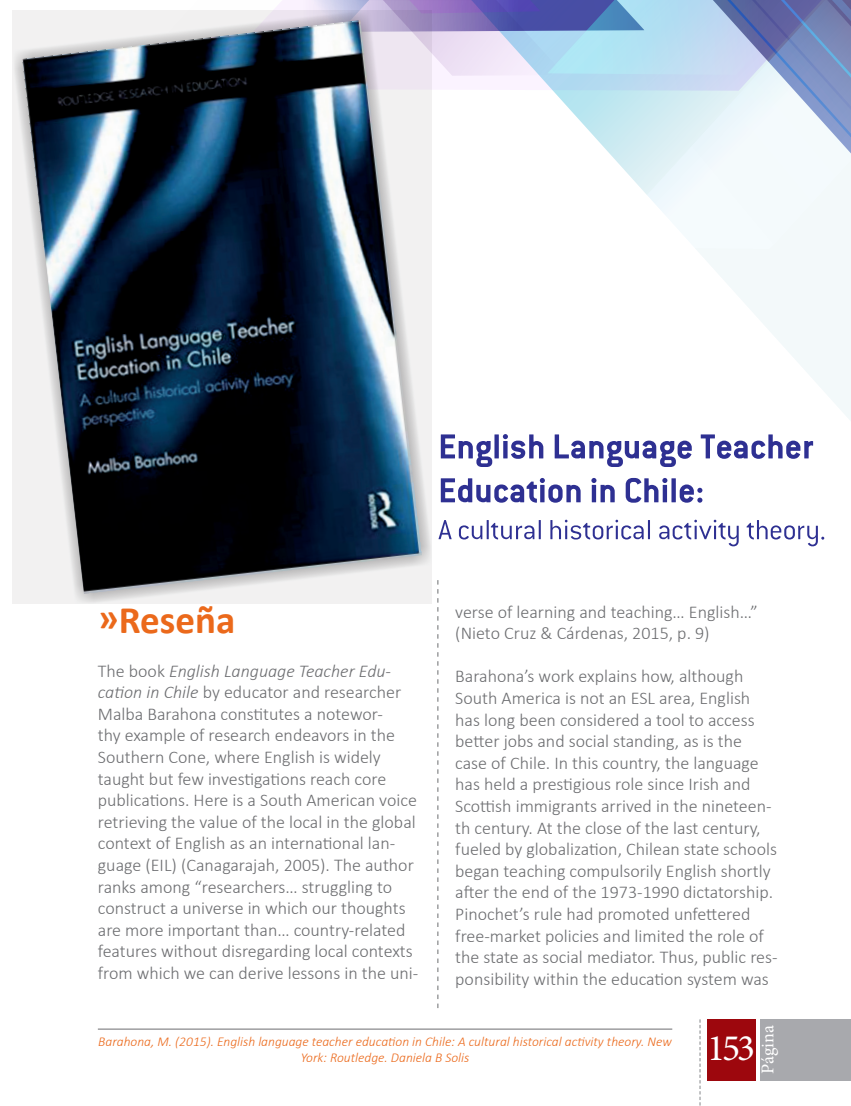
<style>
.page{position:relative;width:851px;height:1106px;background:#fff}
.page>*{position:absolute;margin:0;border:0;box-sizing:border-box;transform-origin:0 0}
.Titulo_26pt{font:700 39px "Calibri";color:#eb691b}
.t1{font:37.5px "Minion Pro";color:#fff}
.Titulo_26pt-2{font:300 18px/21.6px "Calibri";color:#6c6d70}
.t2{font:18px "Minion Pro";letter-spacing:-.005em;color:#fff}
.Marcador_-_Pie{font:italic 300 13.5px/16.2px "Calibri";color:#eb691b;text-align:center}
.s1{font-style:italic}
</style>
<div class="page">
<svg style="left:565px;top:249px;width:285px;height:298px"></svg>
<svg style="left:274px;top:0;width:325px;height:142px"></svg>
<svg style="left:599px;top:0;width:251px;height:249px"></svg>
<div style="left:760px;top:1019px;width:90px;height:61px;background:#a8a9ad"></div>
<div style="left:707px;top:1019px;width:48px;height:61px;background:#9d070d"></div>
<svg style="left:699px;top:1019px;width:1px;height:87px"></svg>
<hr style="left:98px;top:1028px;width:574px;height:1px;background:#6c6d70">
<svg style="left:437px;top:580px;width:1px;height:428px"></svg>
<div style="left:12px;top:10px;width:420px;height:594px;background:#231f20;opacity:.49"></div>
<img style="left:22px;top:20px;width:400px;height:574px">
<svg style="left:440px;top:434px;width:52px;height:33px"></svg>
<svg style="left:494px;top:434px;width:4px;height:24px"></svg>
<svg style="left:503px;top:434px;width:40px;height:25px"></svg>
<svg style="left:554px;top:434px;width:137px;height:33px"></svg>
<svg style="left:700px;top:434px;width:113px;height:25px"></svg>
<svg style="left:440px;top:478px;width:140px;height:24px"></svg>
<svg style="left:591px;top:478px;width:23px;height:24px"></svg>
<svg style="left:625px;top:478px;width:42px;height:24px"></svg>
<svg style="left:671px;top:478px;width:4px;height:24px"></svg>
<svg style="left:679px;top:484px;width:23px;height:18px"></svg>
<svg style="left:438px;top:520px;width:13px;height:19px"></svg>
<svg style="left:459px;top:520px;width:81px;height:19px"></svg>
<svg style="left:550px;top:519px;width:93px;height:20px"></svg>
<hr style="left:647px;top:520px;width:3px;height:19px;background:#2e3092">
<svg style="left:659px;top:519px;width:79px;height:27px"></svg>
<svg style="left:746px;top:520px;width:78px;height:26px"></svg>
<p class="Titulo_26pt" style="left:98px;top:595px;width:139px">»Reseña</p>
<p class="Titulo_26pt-2" style="left:98px;top:659px;width:322px">The book <span class="s1">English Language Teacher Edu&shy;cation in Chile</span> by educator and researcher Malba Barahona constitutes a notewor-<br>thy example of research endeavors in the Southern Cone, where English is widely taught but few investigations reach core publications. Here is a South American voice retrieving the value of the local in the global context of English as an international lan&shy;guage (EIL) (Canagarajah, 2005). The author ranks among “researchers… struggling to construct a universe in which our thoughts are more important than… country-related features without disregarding local contexts from which we can derive lessons in the uni-</p>
<p class="Titulo_26pt-2" style="left:455px;top:600px;width:304px">verse of learning and teaching… English…” (Nieto Cruz &amp; Cárdenas, 2015, p. 9)</p>
<p class="Titulo_26pt-2" style="left:455px;top:665px;width:324px">Barahona’s work explains how, although South America is not an ESL area, English has long been considered a tool to access better jobs and social standing, as is the case of Chile. In this country, the language has held a prestigious role since Irish and Scottish immigrants arrived in the nineteen&shy;th century. At the close of the last century, fueled by globalization, Chilean state schools began teaching compulsorily English shortly after the end of the 1973-1990 dictatorship.<br>Pinochet’s rule had promoted unfettered free-market policies and limited the role of the state as social mediator. Thus, public res&shy;ponsibility within the education system was</p>
<p class="Marcador_-_Pie" style="left:98px;top:1033px;width:575px">Barahona, M. (2015). English language teacher education in Chile: A cultural historical activity theory. New<br>York: Routledge. Daniela B Solis</p>
<h2 class="t1" style="left:707px;top:1023px;width:50px">153</h2>
<p class="t2" style="left:755px;top:1073px;width:50px;rotate:-90deg">Página</p>
</div>
